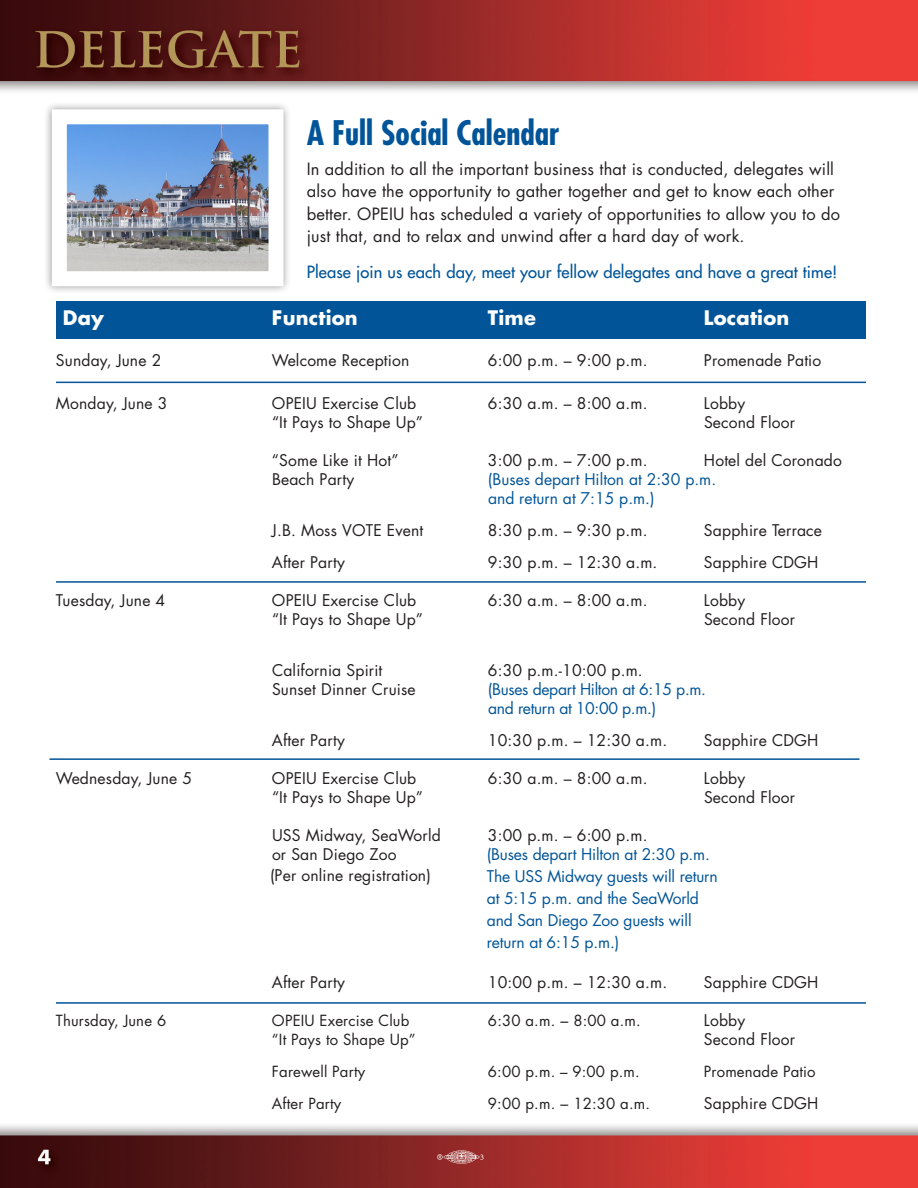
<style>
.page{position:relative;width:918px;height:1188px;background:#fff}
.page>*{position:absolute;margin:0;border:0;box-sizing:border-box;transform-origin:0 0}
.t1{font:700 condensed 33px "Futura";color:#015498}
.t2{font:700 19.5px "Futura";letter-spacing:.01em;color:#fff}
.t3{font:16.5px/22.5px "Futura";letter-spacing:.01em;color:#231f20}
.t4{font:16.5px "Futura";letter-spacing:.01em;color:#015498}
.t5{font:15.75px "Futura";letter-spacing:.01em;color:#231f20}
.t6{font:15.75px/22px "Futura";letter-spacing:-.01em;color:#015498}
.t7{font:15px "Futura";letter-spacing:.01em;color:#231f20}
.s1{font-size:15.75px}
</style>
<div class="page">
<img style="left:0;top:0;width:918px;height:1188px">
<div style="left:56px;top:301px;width:809px;height:38px;background:#015498"></div>
<svg style="left:437px;top:1150px;width:47px;height:14px"></svg>
<hr style="left:56px;top:382px;width:810px;height:1px;background:#015498">
<hr style="left:56px;top:581px;width:810px;height:2px;background:#015498">
<hr style="left:50px;top:758px;width:810px;height:2px;background:#015498">
<hr style="left:56px;top:1002px;width:810px;height:2px;background:#015498">
<div style="left:44px;top:101px;width:247px;height:193px;background:#231f20;opacity:.46"></div>
<img style="left:68px;top:125px;width:200px;height:145px">
<div style="left:52px;top:109px;width:232px;height:177px;border:15px solid #fff"></div>
<p class="t1" style="left:307px;top:111px;width:254px">A Full Social Calendar</p>
<p class="t3" style="left:307px;top:157px;width:535px">In addition to all the important business that is conducted, delegates will also have the opportunity to gather together and get to know each other better. OPEIU has scheduled a variety of opportunities to allow you to do just that, and to relax and unwind after a hard day of work.</p>
<p class="t4" style="left:307px;top:262px;width:532px">Please join us each day, meet your fellow delegates and have a great time!</p>
<p class="t2" style="left:63px;top:304px;width:43px">Day</p>
<p class="t2" style="left:272px;top:304px;width:87px">Function</p>
<p class="t2" style="left:488px;top:304px;width:50px">Time</p>
<p class="t2" style="left:704px;top:304px;width:87px">Location</p>
<p class="t5" style="left:56px;top:349px;width:107px">Sunday, June 2</p>
<p class="t5" style="left:272px;top:349px;width:139px">Welcome Reception</p>
<p class="t5" style="left:488px;top:349px;width:161px">6:00 p.m. – 9:00 p.m.</p>
<p class="t5" style="left:704px;top:349px;width:119px">Promenade Patio</p>
<p class="t5" style="left:56px;top:392px;width:113px">Monday, June 3</p>
<p class="t5" style="left:272px;top:392px;width:146px">OPEIU Exercise Club</p>
<p class="t5" style="left:488px;top:392px;width:161px">6:30 a.m. – 8:00 a.m.</p>
<p class="t5" style="left:704px;top:392px;width:43px">Lobby</p>
<p class="t5" style="left:272px;top:411px;width:153px">“It Pays to Shape Up”</p>
<p class="t5" style="left:704px;top:411px;width:93px">Second Floor</p>
<p class="t5" style="left:272px;top:449px;width:128px">“Some Like it Hot”</p>
<p class="t5" style="left:488px;top:449px;width:161px">3:00 p.m. – 7:00 p.m.</p>
<p class="t5" style="left:704px;top:449px;width:139px">Hotel del Coronado</p>
<p class="t5" style="left:272px;top:468px;width:84px">Beach Party</p>
<p class="t6" style="left:488px;top:468px;width:230px">(Buses depart Hilton at 2:30 p.m.</p>
<p class="t6" style="left:488px;top:487px;width:168px">and return at 7:15 p.m.)</p>
<p class="t5" style="left:272px;top:519px;width:153px">J.B. Moss VOTE Event</p>
<p class="t5" style="left:488px;top:519px;width:161px">8:30 p.m. – 9:30 p.m.</p>
<p class="t5" style="left:704px;top:519px;width:120px">Sapphire Terrace</p>
<p class="t5" style="left:272px;top:551px;width:74px">After Party</p>
<p class="t5" style="left:488px;top:551px;width:171px">9:30 p.m. – 12:30 a.m.</p>
<p class="t5" style="left:704px;top:551px;width:116px">Sapphire CDGH</p>
<p class="t5" style="left:56px;top:590px;width:111px">Tuesday, June 4</p>
<p class="t5" style="left:272px;top:590px;width:146px">OPEIU Exercise Club</p>
<p class="t5" style="left:488px;top:590px;width:161px">6:30 a.m. – 8:00 a.m.</p>
<p class="t5" style="left:704px;top:590px;width:43px">Lobby</p>
<p class="t5" style="left:272px;top:609px;width:153px">“It Pays to Shape Up”</p>
<p class="t5" style="left:704px;top:609px;width:93px">Second Floor</p>
<p class="t5" style="left:272px;top:660px;width:112px">California Spirit</p>
<p class="t5" style="left:488px;top:660px;width:156px">6:30 p.m.-10:00 p.m.</p>
<p class="t5" style="left:272px;top:679px;width:145px">Sunset Dinner Cruise</p>
<p class="t6" style="left:488px;top:678px;width:220px">(Buses depart Hilton at 6:15 p.m.</p>
<p class="t6" style="left:488px;top:697px;width:170px">and return at 10:00 p.m.)</p>
<p class="t5" style="left:272px;top:730px;width:74px">After Party</p>
<p class="t5" style="left:488px;top:730px;width:181px">10:30 p.m. – 12:30 a.m.</p>
<p class="t5" style="left:704px;top:730px;width:116px">Sapphire CDGH</p>
<p class="t5" style="left:56px;top:768px;width:138px">Wednesday, June 5</p>
<p class="t5" style="left:272px;top:768px;width:146px">OPEIU Exercise Club</p>
<p class="t5" style="left:488px;top:768px;width:161px">6:30 a.m. – 8:00 a.m.</p>
<p class="t5" style="left:704px;top:768px;width:43px">Lobby</p>
<p class="t5" style="left:272px;top:787px;width:153px">“It Pays to Shape Up”</p>
<p class="t5" style="left:704px;top:787px;width:93px">Second Floor</p>
<p class="t5" style="left:272px;top:825px;width:170px">USS Midway, SeaWorld</p>
<p class="t5" style="left:488px;top:825px;width:161px">3:00 p.m. – 6:00 p.m.</p>
<p class="t5" style="left:272px;top:844px;width:126px">or San Diego Zoo</p>
<p class="t6" style="left:487px;top:843px;width:232px">(Buses depart Hilton at 2:30 p.m.<br>The USS Midway guests will return at 5:15 p.m. and the SeaWorld and San Diego Zoo guests will return at 6:15 p.m.)</p>
<p class="t5" style="left:270px;top:864px;width:162px">(Per online registration)</p>
<p class="t5" style="left:272px;top:972px;width:74px">After Party</p>
<p class="t5" style="left:488px;top:972px;width:181px">10:00 p.m. – 12:30 a.m.</p>
<p class="t5" style="left:704px;top:972px;width:116px">Sapphire CDGH</p>
<p class="t7" style="left:56px;top:1011px;width:112px">Thursday, June 6</p>
<p class="t7" style="left:272px;top:1011px;width:139px">OPEIU Exercise Club</p>
<p class="t7" style="left:488px;top:1011px;width:154px">6:30 a.m. <span class="s1">–</span> 8:00 a.m.</p>
<p class="t5" style="left:704px;top:1010px;width:43px">Lobby</p>
<p class="t7" style="left:272px;top:1030px;width:145px">“It Pays to Shape Up”</p>
<p class="t5" style="left:704px;top:1029px;width:93px">Second Floor</p>
<p class="t7" style="left:272px;top:1062px;width:95px">Farewell Party</p>
<p class="t7" style="left:488px;top:1062px;width:153px">6:00 p.m. – 9:00 p.m.</p>
<p class="t7" style="left:704px;top:1062px;width:113px">Promenade Patio</p>
<p class="t7" style="left:272px;top:1094px;width:71px">After Party</p>
<p class="t7" style="left:488px;top:1094px;width:164px">9:00 p.m. <span class="s1">–</span> 12:30 a.m.</p>
<p class="t5" style="left:704px;top:1093px;width:116px">Sapphire CDGH</p>
</div>
